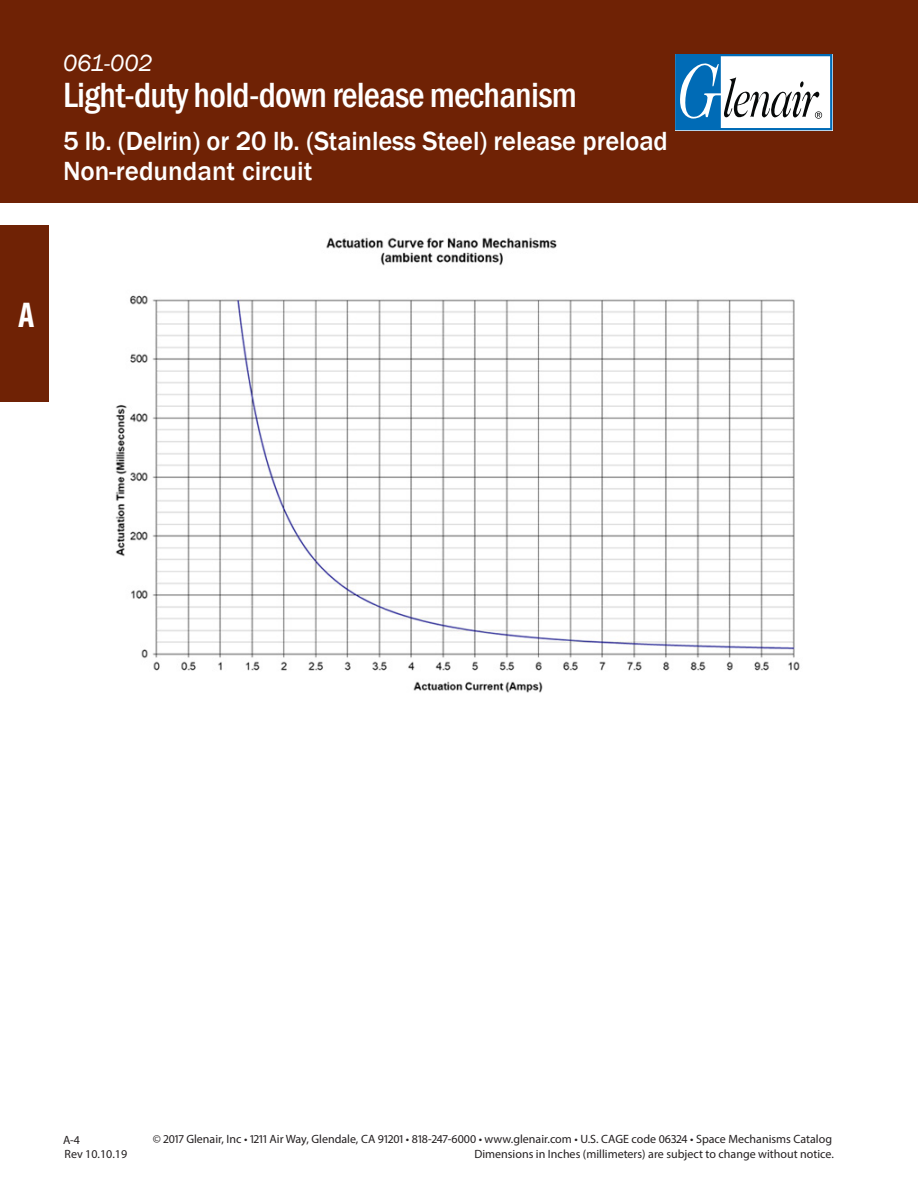
<style>
.page{position:relative;width:918px;height:1188px;background:#fff}
.page>*{position:absolute;margin:0;border:0;box-sizing:border-box;transform-origin:0 0}
.gray_h_lg{font:500 condensed 36px "Franklin Gothic";letter-spacing:-.02em;color:#fff}
.t1{font:700 condensed 36px "Myriad Pro";color:#fff}
.gray_h_prod{font:500 27px/30px "Franklin Gothic";letter-spacing:-.005em;color:#fff}
.gray_h_sm_i{font:italic 24px "Franklin Gothic";color:#fff}
.HTO_description_ri{font:12px/15px "Myriad Pro";color:#231f20;text-align:right}
</style>
<div class="page">
<div style="left:0;top:0;width:918px;height:202px;background:#6f2205"></div>
<svg style="left:675px;top:54px;width:157px;height:76px;background:#a0c0d6"></svg>
<div style="left:0;top:225px;width:50px;height:176px;background:#6f2205"></div>
<img style="left:115px;top:237px;width:685px;height:456px">
<p class="gray_h_sm_i" style="left:63px;top:48px;width:91px">061-002</p>
<p class="gray_h_lg" style="left:63px;top:71px;width:515px">Light-duty hold-down release mechanism</p>
<p class="gray_h_prod" style="left:63px;top:127px;width:606px">5 lb. (Delrin) or 20 lb. (Stainless Steel) release preload<br>Non-redundant circuit</p>
<h1 class="t1" style="left:18px;top:292px;width:18px">A</h1>
<p class="HTO_description_ri" style="left:63px;top:1132px;width:19px">A-4</p>
<p class="HTO_description_ri" style="left:153px;top:1131px;width:683px">© 2017 Glenair, Inc • 1211 Air Way, Glendale, CA 91201 • 818-247-6000 • www.glenair.com • U.S. CAGE code 06324 • Space Mechanisms Catalog<br>Dimensions in Inches (millimeters) are subject to change without notice.</p>
<p class="HTO_description_ri" style="left:64px;top:1146px;width:64px">Rev 10.10.19</p>
</div>
